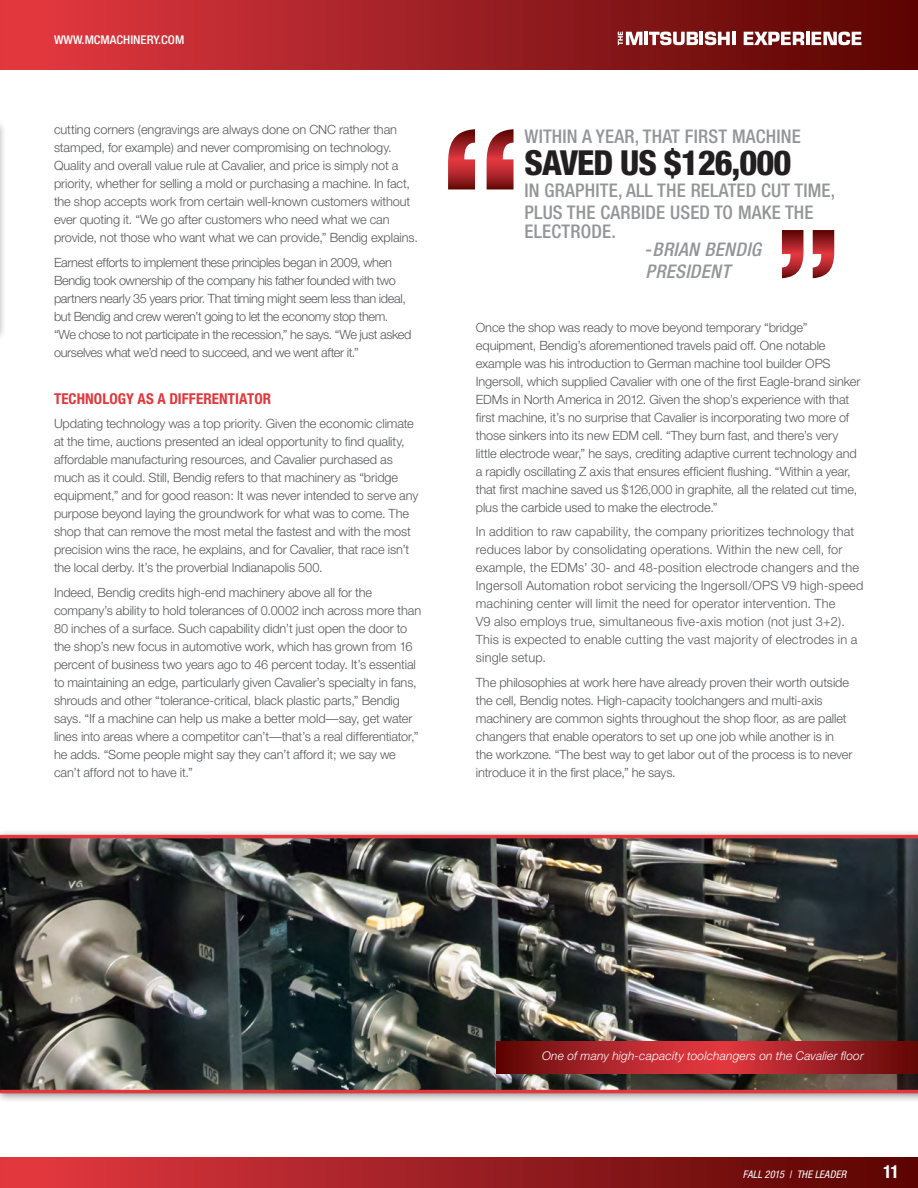
<style>
.page{position:relative;width:918px;height:1188px;background:#fff}
.page>*{position:absolute;margin:0;border:0;box-sizing:border-box;transform-origin:0 0}
.t1{font:800 condensed 34.5px "Helvetica Neue";letter-spacing:-.03em;color:#231f20}
.t2{font:500 condensed 18.9px/22px "Helvetica Neue";letter-spacing:.01em;color:#939598}
.t3{font:italic 500 condensed 18.9px "Helvetica Neue";letter-spacing:.02em;color:#939598}
.t4{font:700 condensed 18px "Helvetica Neue";color:#fff}
.BODY_COPY{font:700 condensed 15px "Helvetica Neue";letter-spacing:.005em;color:#e1373d}
.BODY_COPY-2{font:300 12.75px/18px "Helvetica Neue";letter-spacing:-.005em;color:#57585a}
.BODY_COPY-3{font:300 12.75px/18px "Helvetica Neue";letter-spacing:.015em;color:#57585a}
.BODY_COPY-4{font:300 12.75px/18px "Helvetica Neue";letter-spacing:-.025em;color:#57585a}
.BODY_COPY-5{font:italic 300 12px "Helvetica Neue";letter-spacing:.015em;color:#fff}
.t5{font:500 condensed 12px "Helvetica Neue";color:#fff;scale:1.07 1}
.t6{font:italic condensed 10.5px "Helvetica Neue";letter-spacing:.01em;color:#fff}
.s1{font-style:normal}
</style>
<div class="page">
<div style="left:0;top:829px;width:918px;height:275px;background:#231f20;opacity:.5"></div>
<img style="left:0;top:835px;width:918px;height:258px">
<div style="left:0;top:118px;width:7px;height:224px;background:#f8f8f8"></div>
<svg style="left:0;top:126px;width:2px;height:206px"></svg>
<svg style="left:448px;top:129px;width:66px;height:60px"></svg>
<svg style="left:782px;top:230px;width:52px;height:48px"></svg>
<svg style="left:497px;top:1041px;width:421px;height:32px;background:#a42125"></svg>
<div style="left:0;top:1158px;width:918px;height:30px;background:linear-gradient(to right,#e33942,#570402)"></div>
<div style="left:0;top:0;width:918px;height:69px;background:linear-gradient(to right,#e33942,#570402)"></div>
<hr style="left:644px;top:32px;width:4px;height:13px;background:#fff">
<svg style="left:649px;top:32px;width:86px;height:13px"></svg>
<svg style="left:744px;top:32px;width:60px;height:13px"></svg>
<hr style="left:806px;top:32px;width:4px;height:13px;background:#fff">
<svg style="left:812px;top:32px;width:49px;height:13px"></svg>
<svg style="left:618px;top:32px;width:24px;height:13px"></svg>
<p class="t5" style="left:54px;top:32px;width:123px">WWW.MCMACHINERY.COM</p>
<p class="BODY_COPY-2" style="left:54px;top:120px;width:365px">cutting corners (engravings are always done on CNC rather than stamped, for example) and never compromising on technology.<br>Quality and overall value rule at Cavalier, and price is simply not a priority, whether for selling a mold or purchasing a machine. In fact, the shop accepts work from certain well-known customers without ever quoting it. “We go after customers who need what we can provide, not those who want what we can provide,” Bendig explains.</p>
<p class="BODY_COPY-4" style="left:54px;top:253px;width:359px">Earnest efforts to implement these principles began in 2009, when Bendig took ownership of the company his father founded with two partners nearly 35 years prior. That timing might seem less than ideal, but Bendig and crew weren’t going to let the economy stop them. “We chose to not participate in the recession,” he says. “We just asked ourselves what we’d need to succeed, and we went after it.”</p>
<p class="BODY_COPY" style="left:54px;top:389px;width:219px">TECHNOLOGY AS A DIFFERENTIATOR</p>
<p class="BODY_COPY-2" style="left:54px;top:414px;width:366px">Updating technology was a top priority. Given the economic climate at the time, auctions presented an ideal opportunity to find quality, affordable manufacturing resources, and Cavalier purchased as much as it could. Still, Bendig refers to that machinery as “bridge equipment,” and for good reason: It was never intended to serve any purpose beyond laying the groundwork for what was to come. The shop that can remove the most metal the fastest and with the most precision wins the race, he explains, and for Cavalier, that race isn’t the local derby. It’s the proverbial Indianapolis 500.</p>
<p class="BODY_COPY-2" style="left:54px;top:583px;width:369px">Indeed, Bendig credits high-end machinery above all for the company’s ability to hold tolerances of 0.0002 inch across more than 80 inches of a surface. Such capability didn’t just open the door to the shop’s new focus in automotive work, which has grown from 16 percent of business two years ago to 46 percent today. It’s essential to maintaining an edge, particularly given Cavalier’s specialty in fans, shrouds and other “tolerance-critical, black plastic parts,” Bendig says. “If a machine can help us make a better mold—say, get water lines into areas where a competitor can’t—that’s a real differentiator,” he adds. “Some people might say they can’t afford it; we say we can’t afford not to have it.”</p>
<p class="t2" style="left:525px;top:125px;width:278px">WITHIN A YEAR, THAT FIRST MACHINE</p>
<p class="t1" style="left:525px;top:141px;width:268px">SAVED US $126,000</p>
<p class="t2" style="left:525px;top:179px;width:312px">IN GRAPHITE, ALL THE RELATED CUT TIME,<br>PLUS THE CARBIDE USED TO MAKE THE</p>
<p class="t2" style="left:525px;top:220px;width:93px">ELECTRODE.</p>
<p class="t3" style="left:646px;top:238px;width:117px"><span class="s1">-</span>BRIAN BENDIG</p>
<p class="t3" style="left:646px;top:260px;width:86px">PRESIDENT</p>
<p class="BODY_COPY-2" style="left:476px;top:318px;width:386px">Once the shop was ready to move beyond temporary “bridge” equipment, Bendig’s aforementioned travels paid off. One notable example was his introduction to German machine tool builder OPS Ingersoll, which supplied Cavalier with one of the first Eagle-brand sinker EDMs in North America in 2012. Given the shop’s experience with that first machine, it’s no surprise that Cavalier is incorporating two more of those sinkers into its new EDM cell. “They burn fast, and there’s very little electrode wear,” he says, crediting adaptive current technology and a rapidly oscillating Z axis that ensures efficient flushing. “Within a year, that first machine saved us $126,000 in graphite, all the related cut time, plus the carbide used to make the electrode.”</p>
<p class="BODY_COPY-3" style="left:476px;top:523px;width:389px">In addition to raw capability, the company prioritizes technology that reduces labor by consolidating operations. Within the new cell, for example, the EDMs’ 30- and 48-position electrode changers and the Ingersoll Automation robot servicing the Ingersoll/OPS V9 high-speed machining center will limit the need for operator intervention. The<br>V9 also employs true, simultaneous five-axis motion (not just 3+2).<br>This is expected to enable cutting the vast majority of electrodes in a single setup.</p>
<p class="BODY_COPY-2" style="left:476px;top:673px;width:378px">The philosophies at work here have already proven their worth outside the cell, Bendig notes. High-capacity toolchangers and multi-axis machinery are common sights throughout the shop floor, as are pallet changers that enable operators to set up one job while another is in the workzone. “The best way to get labor out of the process is to never introduce it in the first place,” he says.</p>
<p class="BODY_COPY-5" style="left:542px;top:1049px;width:323px">One of many high-capacity toolchangers on the Cavalier floor</p>
<p class="t6" style="left:743px;top:1168px;width:105px">FALL 2015 | THE LEADER</p>
<h3 class="t4" style="left:883px;top:1160px;width:17px">11</h3>
</div>
